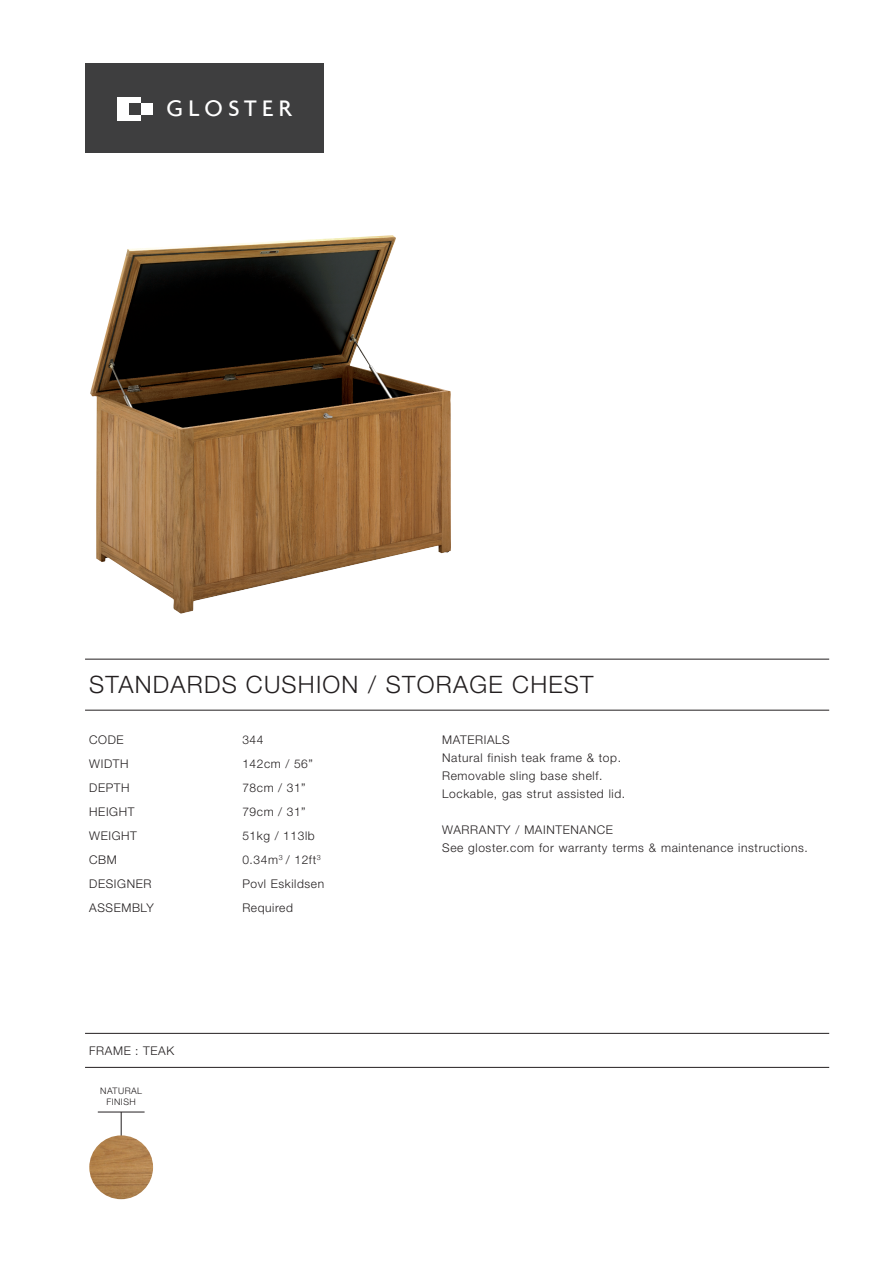
<style>
.page{position:relative;width:893px;height:1263px;background:#fff}
.page>*{position:absolute;margin:0;border:0;box-sizing:border-box;transform-origin:0 0}
.t1{font:500 24.3px "Agenda";letter-spacing:.225em;color:#fff}
.t2{font:300 24px "Helvetica Neue LT Std";letter-spacing:.05em;color:#231f20}
.t3{font:300 12px/24px "Helvetica Neue LT Std";letter-spacing:.05em;color:#231f20}
.t4{font:300 9px/10.8px "Helvetica Neue LT Std";letter-spacing:.05em;color:#231f20;text-align:center}
</style>
<div class="page">
<img style="left:90px;top:235px;width:361px;height:379px">
<hr style="left:85px;top:659px;width:744px;height:1px;background:#231f20">
<hr style="left:85px;top:710px;width:744px;height:1px;background:#231f20">
<svg style="left:121px;top:1113px;width:1px;height:22px"></svg>
<img style="left:89px;top:1135px;width:64px;height:64px;border-radius:50%">
<hr style="left:98px;top:1112px;width:47px;height:1px;background:#231f20">
<hr style="left:85px;top:1067px;width:744px;height:1px;background:#231f20">
<hr style="left:85px;top:1033px;width:744px;height:1px;background:#231f20">
<div style="left:85px;top:64px;width:238px;height:89px;background:#3e3e3f"></div>
<img style="left:117px;top:97px;width:35px;height:23px">
<h1 class="t1" style="left:166px;top:94px;width:126px">GLOSTER</h1>
<h2 class="t2" style="left:89px;top:676px;width:506px">STANDARDS CUSHION / STORAGE CHEST</h2>
<p class="t3" style="left:89px;top:729px;width:66px">CODE<br>WIDTH<br>DEPTH<br>HEIGHT<br>WEIGHT<br>CBM<br>DESIGNER<br>ASSEMBLY</p>
<p class="t3" style="left:242px;top:729px;width:83px">344<br>142cm / 56”<br>78cm / 31”<br>79cm / 31”<br>51kg / 113lb<br>0.34m<sup>3</sup> / 12ft<sup>3<br></sup>Povl Eskildsen<br>Required</p>
<p class="t3" style="left:89px;top:1039px;width:86px">FRAME : TEAK</p>
<p class="t4" style="left:100px;top:1087px;width:43px">NATURAL<br>FINISH</p>
<p class="t3" style="left:442px;top:732px;width:184px;line-height:18px">MATERIALS<br>Natural finish teak frame &amp; top.<br>Removable sling base shelf.<br>Lockable, gas strut assisted lid.</p>
<p class="t3" style="left:442px;top:822px;width:367px;line-height:18px">WARRANTY / MAINTENANCE<br>See gloster.com for warranty terms &amp; maintenance instructions.</p>
</div>
